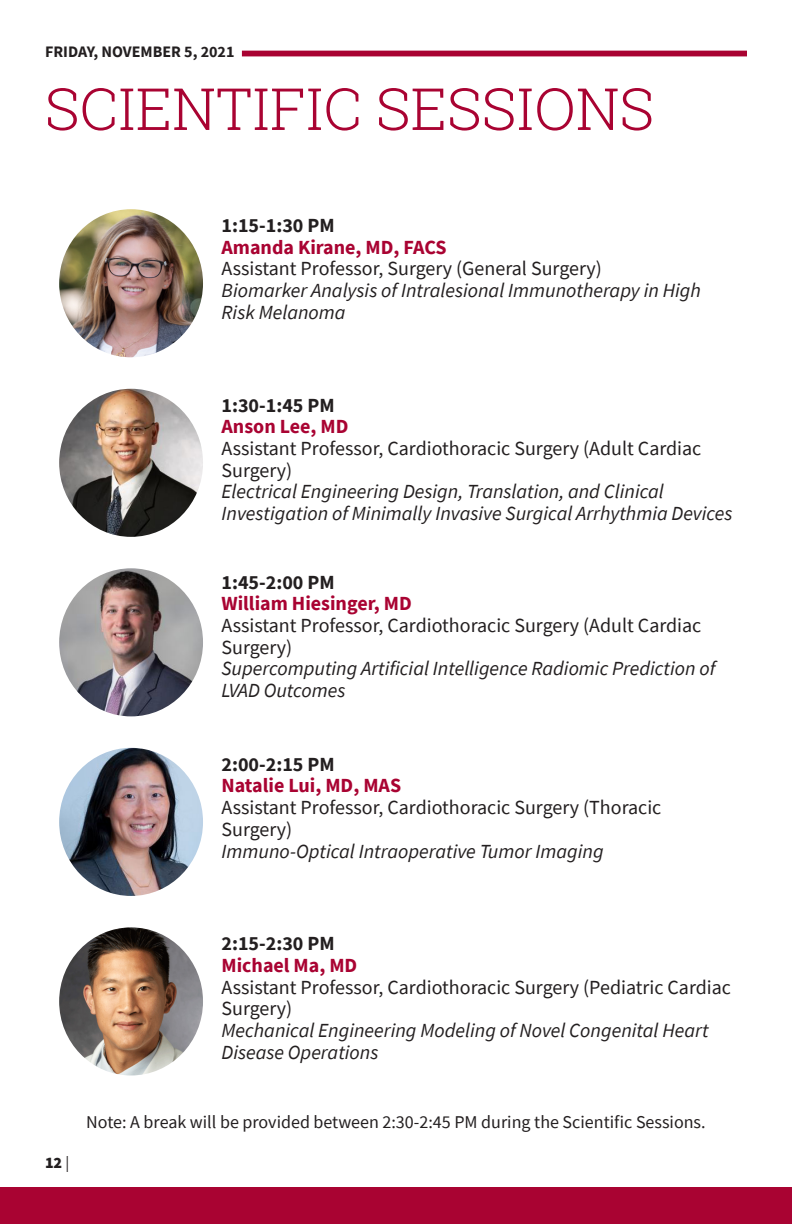
<style>
.page{position:relative;width:792px;height:1224px;background:#fff}
.page>*{position:absolute;margin:0;border:0;box-sizing:border-box;transform-origin:0 0}
.Page_Header_-_Blue{font:300 58.2px "Roboto Slab";color:#a90332}
.Cover_Subhead{font:italic 20px/21.8px "Source Sans Pro";color:#231f20}
.Cover_Subhead-2{font:20px/21.8px "Source Sans Pro";color:#231f20}
.Cover_Subhead-3{font:700 20px "Source Sans Pro";color:#a90332}
.Cover_Subhead-4{font:700 20px "Source Sans Pro";color:#231f20}
.t1{font:18px "Source Sans Pro";color:#231f20}
.Page_Header_-_White{font:700 16px "Source Sans Pro";color:#231f20}
.Page_Header_-_White-2{font:900 16px "Source Sans Pro";color:#231f20}
.s1{font-weight:400}
</style>
<div class="page">
<img style="left:59px;top:209px;width:144px;height:148px">
<img style="left:59px;top:389px;width:144px;height:148px">
<img style="left:59px;top:568px;width:144px;height:148px">
<img style="left:59px;top:748px;width:144px;height:148px">
<img style="left:59px;top:927px;width:144px;height:149px">
<div style="left:0;top:1188px;width:792px;height:36px;background:#a90332"></div>
<div style="left:242px;top:51px;width:505px;height:5px;background:#a90332"></div>
<p class="Page_Header_-_White" style="left:45px;top:41px;width:191px">FRIDAY, NOVEMBER 5, 2021</p>
<p class="Page_Header_-_Blue" style="left:45px;top:69px;width:611px">SCIENTIFIC SESSIONS</p>
<p class="Cover_Subhead-4" style="left:221px;top:212px;width:115px">1:15-1:30 PM</p>
<p class="Cover_Subhead-3" style="left:221px;top:234px;width:227px">Amanda Kirane, MD, FACS</p>
<p class="Cover_Subhead-2" style="left:221px;top:258px;width:382px">Assistant Professor, Surgery (General Surgery)</p>
<p class="Cover_Subhead" style="left:221px;top:279px;width:481px">Biomarker Analysis of Intralesional Immunotherapy in High<br>Risk Melanoma</p>
<p class="Cover_Subhead-4" style="left:221px;top:391px;width:115px">1:30-1:45 PM</p>
<p class="Cover_Subhead-3" style="left:221px;top:413px;width:129px">Anson Lee, MD</p>
<p class="Cover_Subhead-2" style="left:221px;top:437px;width:481px">Assistant Professor, Cardiothoracic Surgery (Adult Cardiac</p>
<p class="Cover_Subhead-2" style="left:221px;top:459px;width:72px">Surgery)</p>
<p class="Cover_Subhead" style="left:221px;top:481px;width:513px">Electrical Engineering Design, Translation, and Clinical<br>Investigation of Minimally Invasive Surgical Arrhythmia Devices</p>
<p class="Cover_Subhead-4" style="left:221px;top:568px;width:115px">1:45-2:00 PM</p>
<p class="Cover_Subhead-3" style="left:221px;top:590px;width:192px">William Hiesinger, MD</p>
<p class="Cover_Subhead-2" style="left:221px;top:614px;width:481px">Assistant Professor, Cardiothoracic Surgery (Adult Cardiac</p>
<p class="Cover_Subhead-2" style="left:221px;top:636px;width:72px">Surgery)</p>
<p class="Cover_Subhead" style="left:221px;top:658px;width:495px">Supercomputing Artificial Intelligence Radiomic Prediction of<br>LVAD Outcomes</p>
<p class="Cover_Subhead-4" style="left:221px;top:750px;width:115px">2:00-2:15 PM</p>
<p class="Cover_Subhead-3" style="left:221px;top:772px;width:181px">Natalie Lui, MD, MAS</p>
<p class="Cover_Subhead-2" style="left:221px;top:796px;width:441px">Assistant Professor, Cardiothoracic Surgery (Thoracic<br>Surgery)</p>
<p class="Cover_Subhead" style="left:221px;top:840px;width:384px">Immuno-Optical Intraoperative Tumor Imaging</p>
<p class="Cover_Subhead-4" style="left:221px;top:930px;width:115px">2:15-2:30 PM</p>
<p class="Cover_Subhead-3" style="left:221px;top:952px;width:137px">Michael Ma, MD</p>
<p class="Cover_Subhead-2" style="left:221px;top:976px;width:511px">Assistant Professor, Cardiothoracic Surgery (Pediatric Cardiac<br>Surgery)</p>
<p class="Cover_Subhead" style="left:221px;top:1019px;width:489px">Mechanical Engineering Modeling of Novel Congenital Heart<br>Disease Operations</p>
<p class="Page_Header_-_White-2" style="left:45px;top:1151px;width:26px">12 <span class="s1">|</span></p>
<p class="t1" style="left:86px;top:1111px;width:621px">Note: A break will be provided between 2:30-2:45 PM during the Scientific Sessions.</p>
</div>
